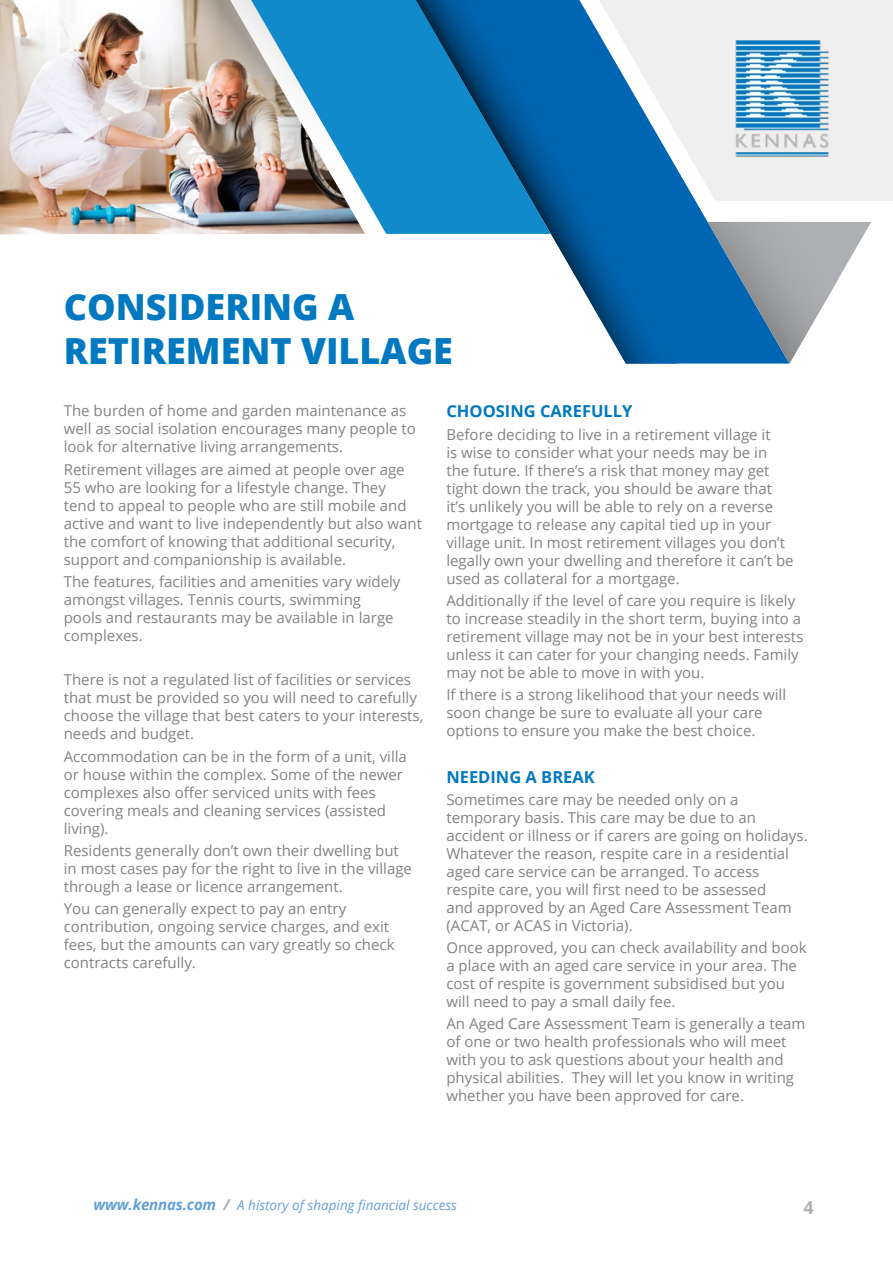
<style>
.page{position:relative;width:893px;height:1263px;background:#fff}
.page>*{position:absolute;margin:0;border:0;box-sizing:border-box;transform-origin:0 0}
.t1{font:800 36px/43.2px "Open Sans";color:#0079c1}
.t2{font:700 18px "Open Sans";color:#adafb2}
.t3{font:700 16.5px "Open Sans";color:#0079c1}
.t4{font:15px/18px "Open Sans";color:#808285}
.t5{font:italic 13.5px "Open Sans";color:#63a0d6}
.s1{font-weight:700;font-size:15px}
.s2{font-weight:700;font-size:15px;color:#adafb2}
</style>
<div class="page">
<div style="left:789px;top:0;width:104px;height:201px;background:#efeff0"></div>
<svg style="left:677px;top:0;width:112px;height:364px;fill:#efeff0"></svg>
<div style="left:365px;top:0;width:43px;height:234px;background:#118acb"></div>
<svg style="left:838px;top:222px;width:33px;height:57px"></svg>
<img style="left:408px;top:0;width:269px;height:364px">
<img style="left:708px;top:222px;width:130px;height:142px">
<img style="left:420px;top:7px;width:130px;height:225px">
<img style="left:735px;top:37px;width:95px;height:121px">
<img style="left:0;top:0;width:365px;height:234px">
<img style="left:163px;top:0;width:189px;height:211px">
<img style="left:352px;top:211px;width:37px;height:22px">
<h1 class="t1" style="left:64px;top:284px;width:391px">CONSIDERING A<br>RETIREMENT VILLAGE</h1>
<p class="t4" style="left:64px;top:401px;width:354px">The burden of home and garden maintenance as well as social isolation encourages many people to look for alternative living arrangements.</p>
<p class="t4" style="left:64px;top:460px;width:360px">Retirement villages are aimed at people over age 55 who are looking for a lifestyle change. They<br>tend to appeal to people who are still mobile and active and want to live independently but also want the comfort of knowing that additional security, support and companionship is available.</p>
<p class="t4" style="left:64px;top:572px;width:338px">The features, facilities and amenities vary widely amongst villages. Tennis courts, swimming pools and restaurants may be available in large complexes.</p>
<p class="t4" style="left:64px;top:670px;width:361px">There is not a regulated list of facilities or services that must be provided so you will need to carefully choose the village that best caters to your interests, needs and budget.</p>
<p class="t4" style="left:64px;top:747px;width:345px">Accommodation can be in the form of a unit, villa or house within the complex. Some of the newer complexes also offer serviced units with fees covering meals and cleaning services (assisted living).</p>
<p class="t4" style="left:64px;top:841px;width:350px">Residents generally don’t own their dwelling but in most cases pay for the right to live in the village through a lease or licence arrangement.</p>
<p class="t4" style="left:64px;top:899px;width:332px">You can generally expect to pay an entry contribution, ongoing service charges, and exit fees, but the amounts can vary greatly so check contracts carefully.</p>
<p class="t3" style="left:446px;top:400px;width:188px">CHOOSING CAREFULLY</p>
<p class="t4" style="left:446px;top:425px;width:349px">Before deciding to live in a retirement village it<br>is wise to consider what your needs may be in the future. If there’s a risk that money may get tight down the track, you should be aware that it’s unlikely you will be able to rely on a reverse mortgage to release any capital tied up in your village unit. In most retirement villages you don’t legally own your dwelling and therefore it can’t be used as collateral for a mortgage.</p>
<p class="t4" style="left:446px;top:591px;width:359px">Additionally if the level of care you require is likely to increase steadily in the short term, buying into a retirement village may not be in your best interests unless it can cater for your changing needs. Family may not be able to move in with you.</p>
<p class="t4" style="left:446px;top:685px;width:341px">If there is a strong likelihood that your needs will soon change be sure to evaluate all your care options to ensure you make the best choice.</p>
<p class="t3" style="left:446px;top:765px;width:150px">NEEDING A BREAK</p>
<p class="t4" style="left:446px;top:790px;width:363px">Sometimes care may be needed only on a temporary basis. This care may be due to an accident or illness or if carers are going on holidays.<br>Whatever the reason, respite care in a residential aged care service can be arranged. To access respite care, you will first need to be assessed<br>and approved by an Aged Care Assessment Team (ACAT, or ACAS in Victoria).</p>
<p class="t4" style="left:446px;top:938px;width:362px">Once approved, you can check availability and book a place with an aged care service in your area. The cost of respite is government subsidised but you will need to pay a small daily fee.</p>
<p class="t4" style="left:446px;top:1014px;width:361px">An Aged Care Assessment Team is generally a team of one or two health professionals who will meet with you to ask questions about your health and physical abilities. They will let you know in writing whether you have been approved for care.</p>
<p class="t5" style="left:94px;top:1196px;width:365px"><span class="s1">www.kennas.com</span> <span class="s2">/</span> A history of shaping financial success</p>
<p class="t2" style="left:804px;top:1195px;width:12px">4</p>
</div>
